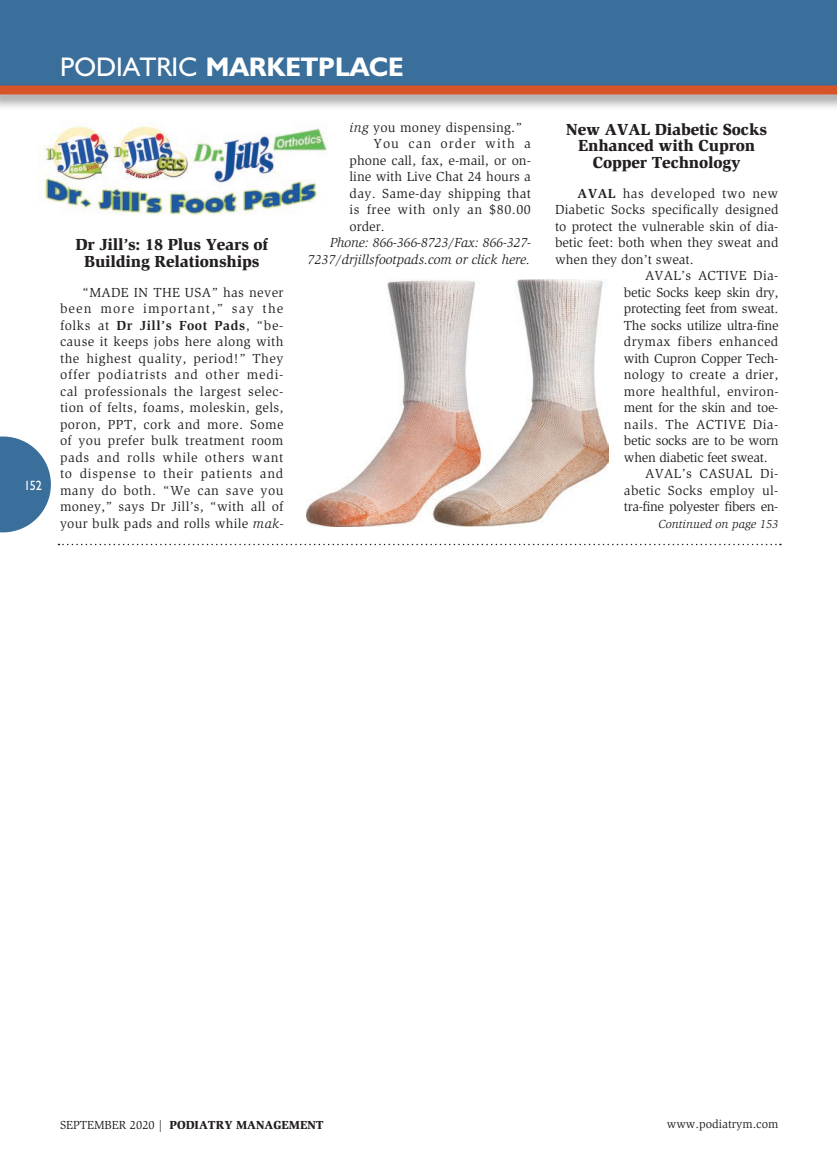
<style>
.page{position:relative;width:837px;height:1161px;background:#fff}
.page>*{position:absolute;margin:0;border:0;box-sizing:border-box;transform-origin:0 0}
.t1{font:700 27px "Humanist 521 BT";color:#fff}
.t2{font:900 16.5px/16.5px "Slimbach";letter-spacing:-.01em;color:#231f20;text-align:center}
.t3{font:13.5px/16.5px "Slimbach";letter-spacing:.015em;color:#231f20;text-align:justify}
.t4{font:13.5px "Slimbach";letter-spacing:-.02em;color:#231f20}
.t5{font:italic 13.5px/16.5px "Slimbach";color:#231f20;text-align:right}
.t6{font:13.5px "Slimbach";letter-spacing:.035em;color:#231f20}
.t7{font:13.5px "Slimbach";letter-spacing:-.03em;color:#231f20}
.t8{font:13.5px "Slimbach";letter-spacing:.04em;color:#231f20}
.t9{font:13.5px "Slimbach";letter-spacing:.075em;color:#231f20}
.t10{font:13.5px "Humanist 521 BT";color:#fff;scale:.9 1}
.t11{font:900 12px "Slimbach";color:#231f20}
.t12{font:italic 12px "Slimbach";color:#231f20}
.t13{font:12px "Slimbach";color:#231f20}
.s1{font-weight:400}
.s2{font-weight:700}
.s3{font-style:italic}
</style>
<div class="page">
<svg style="left:0;top:436px;width:51px;height:96px"></svg>
<div style="left:0;top:0;width:837px;height:88px;background:#3a6e9b"></div>
<div style="left:0;top:82px;width:837px;height:29px;background:#231f20;opacity:.5"></div>
<div style="left:0;top:86px;width:837px;height:8px;background:#d85328"></div>
<hr style="left:833px;top:82px;width:4px;height:29px;background:#231f20;opacity:.5">
<svg style="left:58px;top:544px;width:723px;height:1px"></svg>
<img style="left:39px;top:125px;width:288px;height:90px">
<img style="left:307px;top:280px;width:301px;height:246px">
<p class="t10" style="left:24px;top:477px;width:21px">152</p>
<h1 class="t1" style="left:60px;top:50px;width:345px"><span class="s1">PODIATRIC</span> MARKETPLACE</h1>
<p class="t2" style="left:75px;top:236px;width:194px">Dr Jill’s: 18 Plus Years of<br>Building Relationships</p>
<p class="t3" style="left:60px;top:284px;width:225px;text-indent:23px">“MADE IN THE USA” has never been more important,” say the folks at <span class="s2">Dr Jill’s Foot Pads</span>, “be&shy;cause it keeps jobs here along with the highest quality, period!” They offer podiatrists and other medi&shy;cal professionals the largest selec&shy;tion of felts, foams, moleskin, gels, poron, PPT, cork and more. Some of you prefer bulk treatment room pads and rolls while others want to dispense to their patients and many do both. “We can save you money,” says Dr Jill’s, “with all of your bulk pads and rolls while <span class="s3">mak-</span></p>
<p class="t3" style="left:350px;top:119px;width:174px"><span class="s3">ing</span> you money dispensing.”</p>
<p class="t9" style="left:373px;top:136px;width:159px">You can order with a</p>
<p class="t3" style="left:350px;top:152px;width:183px">phone call, fax, e-mail, or on-</p>
<p class="t3" style="left:350px;top:168px;width:183px">line with Live Chat 24 hours a</p>
<p class="t3" style="left:350px;top:185px;width:183px">day. Same-day shipping that</p>
<p class="t8" style="left:350px;top:202px;width:183px">is free with only an $80.00</p>
<p class="t3" style="left:350px;top:218px;width:37px">order.</p>
<p class="t5" style="left:307px;top:234px;width:225px">Phone: 866-366-8723/Fax: 866-327-<br>7237/drjillsfootpads.com or click here.</p>
<p class="t2" style="left:566px;top:120px;width:202px">New AVAL Diabetic Socks<br>Enhanced with Cupron<br>Copper Technology</p>
<p class="t6" style="left:578px;top:185px;width:202px"><span class="s2">AVAL</span> has developed two new</p>
<p class="t3" style="left:555px;top:201px;width:225px">Diabetic Socks specifically designed</p>
<p class="t3" style="left:555px;top:218px;width:225px">to protect the vulnerable skin of dia-</p>
<p class="t3" style="left:555px;top:234px;width:225px">betic feet: both when they sweat and</p>
<p class="t3" style="left:555px;top:251px;width:140px">when they don’t sweat.</p>
<p class="t3" style="left:645px;top:267px;width:135px">AVAL’s ACTIVE Dia-</p>
<p class="t4" style="left:624px;top:284px;width:156px">betic Socks keep skin dry,</p>
<p class="t4" style="left:624px;top:301px;width:156px">protecting feet from sweat.</p>
<p class="t4" style="left:624px;top:317px;width:156px">The socks utilize ultra-fine</p>
<p class="t3" style="left:624px;top:333px;width:156px">drymax fibers enhanced</p>
<p class="t4" style="left:624px;top:350px;width:156px">with Cupron Copper Tech-</p>
<p class="t3" style="left:624px;top:366px;width:156px">nology to create a drier,</p>
<p class="t3" style="left:624px;top:383px;width:156px">more healthful, environ-</p>
<p class="t4" style="left:624px;top:400px;width:156px">ment for the skin and toe-</p>
<p class="t6" style="left:624px;top:416px;width:156px">nails. The ACTIVE Dia-</p>
<p class="t4" style="left:624px;top:433px;width:156px">betic socks are to be worn</p>
<p class="t4" style="left:624px;top:449px;width:145px">when diabetic feet sweat.</p>
<p class="t3" style="left:645px;top:465px;width:135px">AVAL’s CASUAL Di-</p>
<p class="t3" style="left:624px;top:482px;width:156px">abetic Socks employ ul-</p>
<p class="t7" style="left:624px;top:499px;width:156px">tra-fine polyester fibers en-</p>
<p class="t12" style="left:659px;top:517px;width:121px">Continued on page 153</p>
<p class="t11" style="left:60px;top:1117px;width:265px"><span class="s1">SEPTEMBER 2020 |</span> PODIATRY MANAGEMENT</p>
<p class="t13" style="left:667px;top:1117px;width:113px">www.podiatrym.com</p>
</div>
